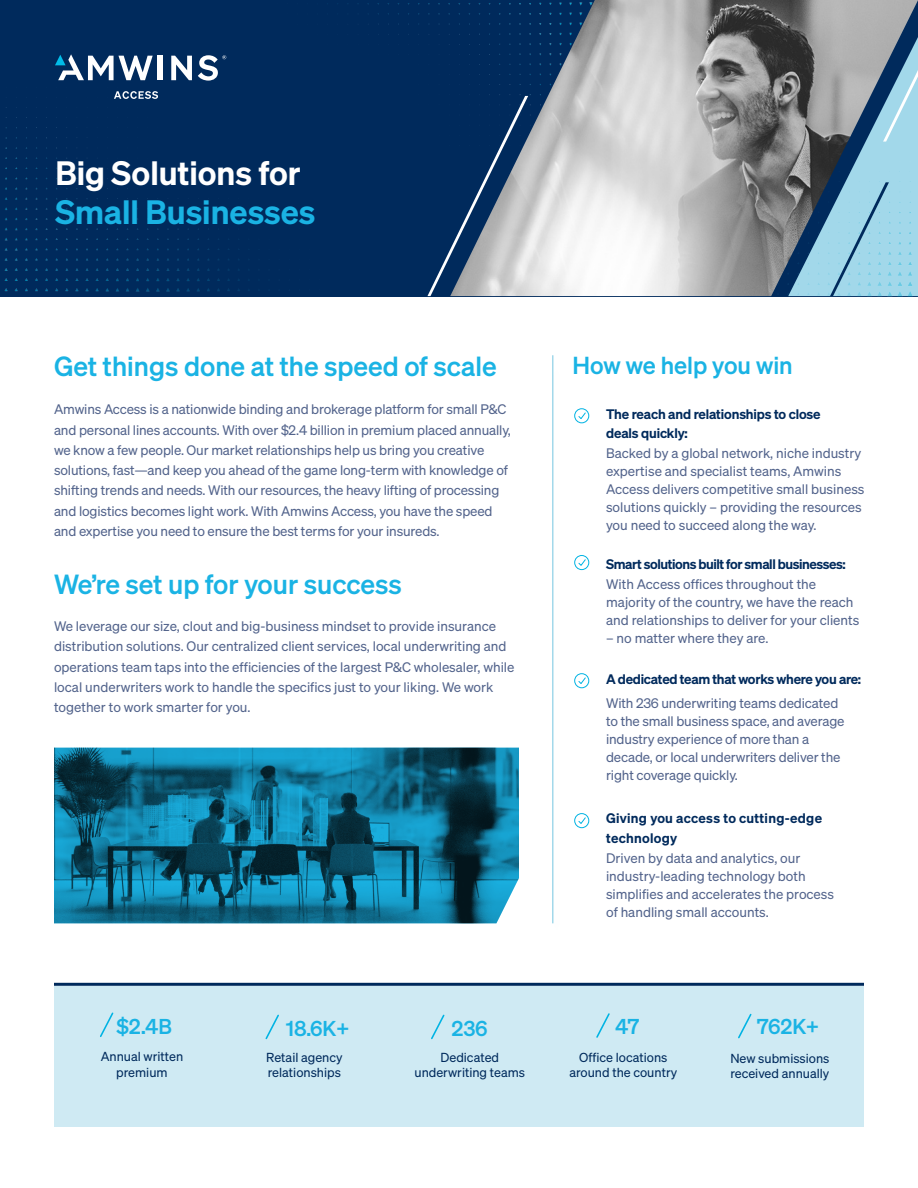
<style>
.page{position:relative;width:918px;height:1188px;background:#fff}
.page>*{position:absolute;margin:0;border:0;box-sizing:border-box;transform-origin:0 0}
.t1{font:600 33px/39px "Sohne";color:#fff}
.t2{font:27px "Sohne Kraftig";color:#1ab3e4}
.t3{font:24px "Sohne Kraftig";color:#1ab3e4}
.t4{font:21px "Sohne Kraftig";letter-spacing:-.005em;color:#1ab3e4}
.t5{font:13.5px/18px "Sohne Buch";letter-spacing:-.005em;color:#53648c}
.t6{font:600 13.5px "Sohne";letter-spacing:-.01em;color:#002a5c}
.t7{font:600 13.5px/19.5px "Sohne";letter-spacing:.02em;color:#002a5c}
.t8{font:600 13.5px "Sohne";letter-spacing:-.03em;color:#002a5c}
.Chart_Label{font:12.75px/15.3px "Sohne Buch";color:#002a5c;text-align:center}
.s1{color:#1ab3e4}
</style>
<div class="page">
<div style="left:54px;top:986px;width:810px;height:140px;background:#cfeaf3"></div>
<hr style="left:54px;top:983px;width:810px;height:3px;background:#002a5c">
<div style="left:0;top:0;width:450px;height:296px;background:#002a5c"></div>
<img style="left:450px;top:0;width:468px;height:296px">
<svg style="left:427px;top:96px;width:101px;height:200px;background:#435f80"></svg>
<img style="left:774px;top:161px;width:14px;height:135px">
<svg style="left:788px;top:37px;width:130px;height:259px;background:#80a0b0"></svg>
<svg style="left:100px;top:1012px;width:13px;height:25px"></svg>
<hr style="left:552px;top:355px;width:2px;height:568px;background:#a2d8ea">
<div style="left:574px;top:408px;width:15px;height:15px;border:1px solid #00b3e3;border-radius:50%"></div>
<svg style="left:578px;top:412px;width:9px;height:8px"></svg>
<div style="left:574px;top:673px;width:15px;height:15px;border:1px solid #00b3e3;border-radius:50%"></div>
<svg style="left:578px;top:677px;width:9px;height:8px"></svg>
<div style="left:574px;top:555px;width:15px;height:15px;border:1px solid #00b3e3;border-radius:50%"></div>
<svg style="left:578px;top:558px;width:9px;height:9px"></svg>
<div style="left:574px;top:813px;width:15px;height:15px;border:1px solid #00b3e3;border-radius:50%"></div>
<svg style="left:578px;top:816px;width:9px;height:9px"></svg>
<svg style="left:54px;top:748px;width:465px;height:175px;background:#106c8b"></svg>
<svg style="left:431px;top:1015px;width:13px;height:24px"></svg>
<svg style="left:265px;top:1015px;width:14px;height:24px"></svg>
<div style="left:158px;top:56px;width:5px;height:24px;background:#fff"></div>
<svg style="left:171px;top:56px;width:21px;height:24px"></svg>
<svg style="left:55px;top:54px;width:98px;height:26px"></svg>
<svg style="left:114px;top:91px;width:44px;height:8px"></svg>
<svg style="left:198px;top:55px;width:28px;height:26px"></svg>
<svg style="left:738px;top:1014px;width:14px;height:24px"></svg>
<svg style="left:596px;top:1013px;width:14px;height:25px"></svg>
<h1 class="t1" style="left:56px;top:153px;width:261px">Big Solutions for<br><span class="s1">Small Businesses</span></h1>
<h2 class="t2" style="left:54px;top:350px;width:444px">Get things done at the speed of scale</h2>
<h3 class="t3" style="left:573px;top:351px;width:222px">How we help you win</h3>
<p class="t5" style="left:54px;top:399px;width:458px;line-height:20.2px">Amwins Access is a nationwide binding and brokerage platform for small P&amp;C and personal lines accounts. With over $2.4 billion in premium placed annually, we know a few people. Our market relationships help us bring you creative solutions, fast—and keep you ahead of the game long-term with knowledge of shifting trends and needs. With our resources, the heavy lifting of processing and logistics becomes light work. With Amwins Access, you have the speed and expertise you need to ensure the best terms for your insureds.</p>
<p class="t6" style="left:606px;top:405px;width:216px">The reach and relationships to close</p>
<p class="t6" style="left:606px;top:425px;width:83px">deals quickly:</p>
<p class="t5" style="left:606px;top:444px;width:260px">Backed by a global network, niche industry expertise and specialist teams, Amwins Access delivers competitive small business solutions quickly – providing the resources you need to succeed along the way.</p>
<h2 class="t2" style="left:54px;top:568px;width:349px">We’re set up for your success</h2>
<p class="t5" style="left:54px;top:616px;width:462px;line-height:20.2px">We leverage our size, clout and big-business mindset to provide insurance distribution solutions. Our centralized client services, local underwriting and operations team taps into the efficiencies of the largest P&amp;C wholesaler, while local underwriters work to handle the specifics just to your liking. We work together to work smarter for you.</p>
<p class="t8" style="left:606px;top:556px;width:241px">Smart solutions built for small businesses:</p>
<p class="t5" style="left:606px;top:575px;width:255px">With Access offices throughout the majority of the country, we have the reach and relationships to deliver for your clients</p>
<p class="t5" style="left:606px;top:629px;width:164px">– no matter where they are.</p>
<p class="t6" style="left:606px;top:670px;width:257px">A dedicated team that works where you are:</p>
<p class="t5" style="left:606px;top:694px;width:240px">With 236 underwriting teams dedicated to the small business space, and average industry experience of more than a decade, or local underwriters deliver the right coverage quickly.</p>
<p class="t7" style="left:606px;top:808px;width:217px">Giving you access to cutting-edge technology</p>
<p class="t5" style="left:606px;top:849px;width:229px">Driven by data and analytics, our industry-leading technology both simplifies and accelerates the process of handling small accounts.</p>
<h3 class="t4" style="left:116px;top:1014px;width:57px">$2.4B</h3>
<h3 class="t4" style="left:286px;top:1016px;width:65px">18.6K+</h3>
<h3 class="t4" style="left:452px;top:1016px;width:38px">236</h3>
<h3 class="t4" style="left:616px;top:1013px;width:25px">47</h3>
<h3 class="t4" style="left:757px;top:1014px;width:63px">762K+</h3>
<p class="Chart_Label" style="left:101px;top:1049px;width:84px">Annual written</p>
<p class="Chart_Label" style="left:116px;top:1064px;width:53px">premium</p>
<p class="Chart_Label" style="left:266px;top:1049px;width:78px;text-align:left">Retail agency relationships</p>
<p class="Chart_Label" style="left:414px;top:1049px;width:112px">Dedicated underwriting teams</p>
<p class="Chart_Label" style="left:579px;top:1050px;width:90px">Office locations</p>
<p class="Chart_Label" style="left:569px;top:1065px;width:109px">around the country</p>
<p class="Chart_Label" style="left:730px;top:1050px;width:101px">New submissions</p>
<p class="Chart_Label" style="left:730px;top:1065px;width:100px">received annually</p>
</div>
